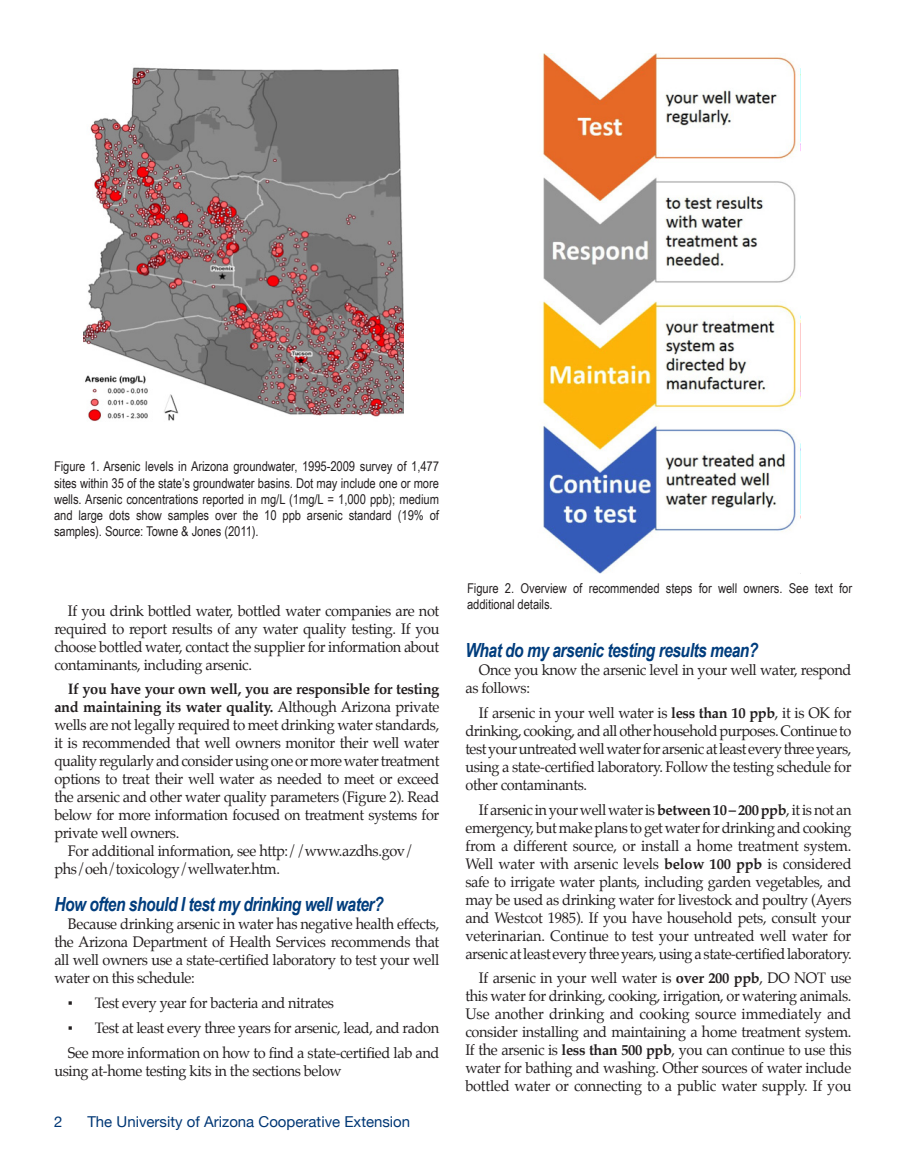
<style>
.page{position:relative;width:905px;height:1175px;background:#fff}
.page>*{position:absolute;margin:0;border:0;box-sizing:border-box;transform-origin:0 0}
.t1{font:italic 700 19.5px "Arial Narrow";letter-spacing:-.025em;color:#013d7d}
.t2{font:15px/18px "Palatino";letter-spacing:-.025em;color:#231f20;text-align:justify}
.t3{font:15px "Helvetica Neue";color:#013775}
.t4{font:13.5px/16.2px "Arial Narrow";color:#231f20;text-align:justify}
.s1{font-weight:700}
.s2{font-family:"Arial Narrow"}
</style>
<div class="page">
<img style="left:83px;top:67px;width:320px;height:354px">
<img style="left:542px;top:54px;width:257px;height:520px">
<p class="t4" style="left:54px;top:458px;width:387px">Figure 1. Arsenic levels in Arizona groundwater, 1995-2009 survey of 1,477 sites within 35 of the state’s groundwater basins. Dot may include one or more wells. Arsenic concentrations reported in mg/L (1mg/L = 1,000 ppb); medium and large dots show samples over the 10 ppb arsenic standard (19% of samples). Source: Towne &amp; Jones (2011).</p>
<p class="t2" style="left:54px;top:601px;width:386px;text-indent:14px">If you drink bottled water, bottled water companies are not required to report results of any water quality testing. If you choose bottled water, contact the supplier for information about contaminants, including arsenic.</p>
<p class="t2" style="left:54px;top:680px;width:386px;text-indent:14px"><span class="s1">If you have your own well, you are responsible for testing and maintaining its water quality.</span> Although Arizona private wells are not legally required to meet drinking water standards, it is recommended that well owners monitor their well water quality regularly and consider using one or more water treatment options to treat their well water as needed to meet or exceed the arsenic and other water quality parameters (Figure 2). Read below for more information focused on treatment systems for private well owners.</p>
<p class="t2" style="left:54px;top:842px;width:361px;text-indent:14px">For additional information, see http://www.azdhs.gov/ phs/oeh/toxicology/wellwater.htm.</p>
<p class="t1" style="left:54px;top:889px;width:331px">How often should I test my drinking well water?</p>
<p class="t2" style="left:54px;top:915px;width:386px;text-indent:14px">Because drinking arsenic in water has negative health effects, the Arizona Department of Health Services recommends that all well owners use a state-certified laboratory to test your well water on this schedule:</p>
<p class="t2" style="left:68px;top:994px;width:268px"><span class="s2">▪</span> Test every year for bacteria and nitrates</p>
<p class="t2" style="left:68px;top:1018px;width:373px"><span class="s2">▪</span> Test at least every three years for arsenic, lead, and radon</p>
<p class="t2" style="left:54px;top:1043px;width:386px;text-indent:14px">See more information on how to find a state-certified lab and using at-home testing kits in the sections below</p>
<p class="t3" style="left:54px;top:1110px;width:10px">2</p>
<p class="t3" style="left:87px;top:1111px;width:324px">The University of Arizona Cooperative Extension</p>
<p class="t4" style="left:467px;top:579px;width:386px">Figure 2. Overview of recommended steps for well owners. See text for additional details.</p>
<p class="t1" style="left:465px;top:635px;width:294px">What do my arsenic testing results mean?</p>
<p class="t2" style="left:465px;top:661px;width:387px;text-indent:14px">Once you know the arsenic level in your well water, respond as follows:</p>
<p class="t2" style="left:465px;top:703px;width:387px;text-indent:14px">If arsenic in your well water is <span class="s1">less than 10 ppb</span>, it is OK for drinking, cooking, and all other household purposes. Continue to test your untreated well water for arsenic at least every three years, using a state-certified laboratory. Follow the testing schedule for other contaminants.</p>
<p class="t2" style="left:465px;top:800px;width:388px;text-indent:14px">If arsenic in your well water is <span class="s1">between 10 – 200 ppb</span>, it is not an emergency, but make plans to get water for drinking and cooking from a different source, or install a home treatment system.<br>Well water with arsenic levels <span class="s1">below 100 ppb</span> is considered safe to irrigate water plants, including garden vegetables, and may be used as drinking water for livestock and poultry (Ayers and Westcot 1985). If you have household pets, consult your veterinarian. Continue to test your untreated well water for arsenic at least every three years, using a state-certified laboratory.</p>
<p class="t2" style="left:465px;top:969px;width:387px;text-indent:14px">If arsenic in your well water is <span class="s1">over 200 ppb</span>, DO NOT use this water for drinking, cooking, irrigation, or watering animals.<br>Use another drinking and cooking source immediately and consider installing and maintaining a home treatment system.<br>If the arsenic is <span class="s1">less than 500 ppb</span>, you can continue to use this water for bathing and washing. Other sources of water include bottled water or connecting to a public water supply. If you</p>
</div>
